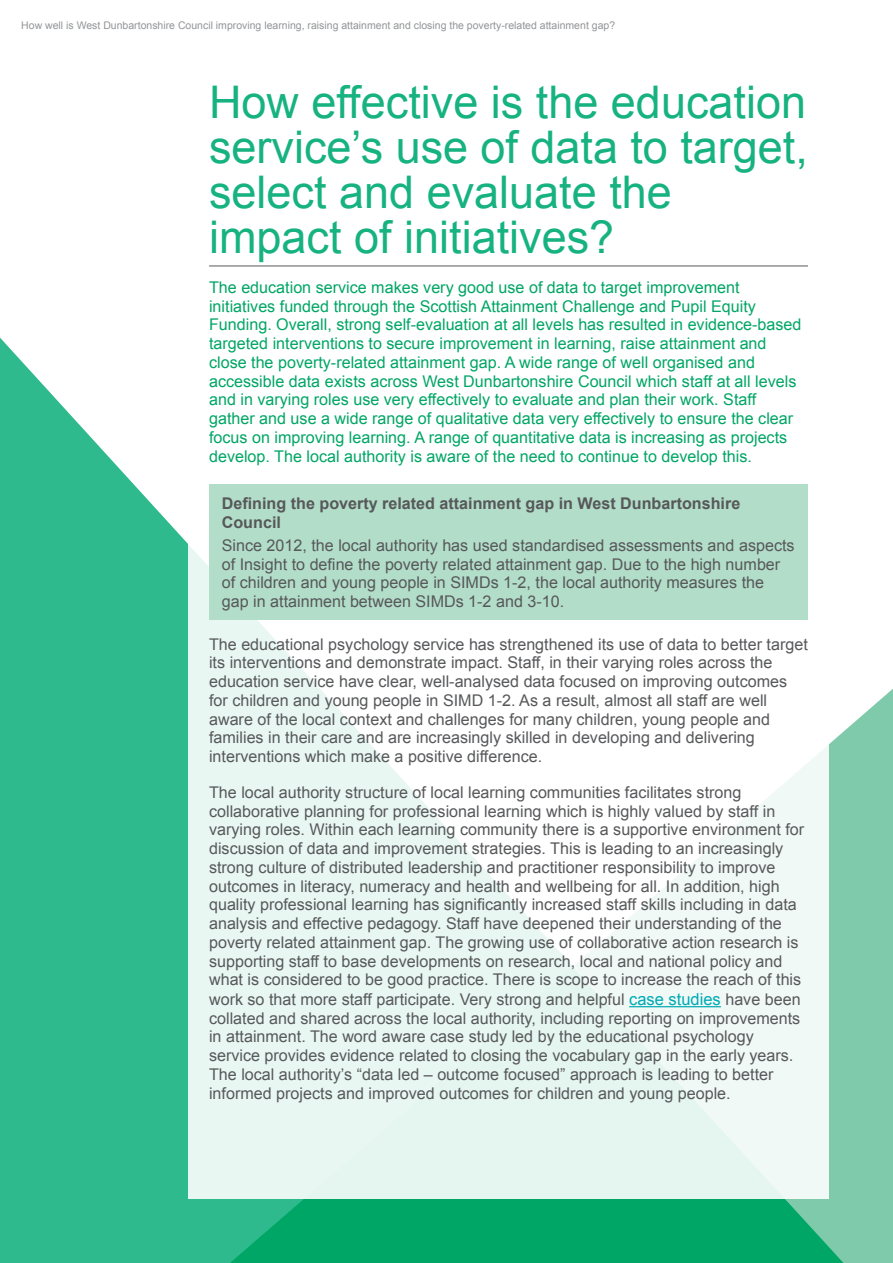
<style>
.page{position:relative;width:893px;height:1263px;background:#fff}
.page>*{position:absolute;margin:0;border:0;box-sizing:border-box;transform-origin:0 0}
.heading{font:45px/45px "Arial";color:#16b280}
.t1{font:16.2px/18.8px "Arial";color:#57585a}
.t2{font:16.2px/18.8px "Arial";color:#00a665}
.t3{font:700 16.2px/18.8px "Arial";color:#57585a}
.t4{font:10.5px "Arial";color:#939598}
.s1{font-size:16.5px;color:#00aab5}
.s2{font-family:"Calibri"}
</style>
<div class="page">
<div style="left:828px;top:689px;width:65px;height:574px;background:#7ecaaa"></div>
<svg style="left:0;top:338px;width:230px;height:925px;background:#45c199"></svg>
<svg style="left:230px;top:966px;width:614px;height:297px;background:#14ac71"></svg>
<div style="left:188px;top:64px;width:640px;height:1135px;background:linear-gradient(to bottom,#fff,#e9f7f2)"></div>
<hr style="left:209px;top:266px;width:599px;height:1px;background:#57585a">
<hr style="left:629px;top:1006px;width:92px;height:1px;background:#00aab5">
<div style="left:209px;top:485px;width:599px;height:135px;background:#b2ddc9"></div>
<p class="t4" style="left:21px;top:18px;width:595px">How well is West Dunbartonshire Council improving learning, raising attainment and closing the poverty-related attainment gap?</p>
<p class="heading" style="left:209px;top:80px;width:600px">How effective is the education service’s use of data to target, select and evaluate the impact of initiatives?</p>
<p class="t2" style="left:209px;top:278px;width:594px">The education service makes very good use of data to target improvement initiatives funded through the Scottish Attainment Challenge and Pupil Equity Funding. Overall, strong self-evaluation at all levels has resulted in evidence‑based targeted interventions to secure improvement in learning, raise attainment and close the poverty-related attainment gap. A wide range of well organised and accessible data exists across West Dunbartonshire Council which staff at all levels and in varying roles use very effectively to evaluate and plan their work. Staff gather and use a wide range of qualitative data very effectively to ensure the clear focus on improving learning. A range of quantitative data is increasing as projects develop. The local authority is aware of the need to continue to develop this.</p>
<p class="t3" style="left:222px;top:494px;width:520px">Defining the poverty related attainment gap in West Dunbartonshire<br>Council</p>
<p class="t1" style="left:222px;top:536px;width:574px">Since 2012, the local authority has used standardised assessments and aspects of Insight to define the poverty related attainment gap. Due to the high number of children and young people in SIMDs 1-2, the local authority measures the gap in attainment between SIMDs 1-2 and 3-10.</p>
<p class="t1" style="left:209px;top:635px;width:600px">The educational psychology service has strengthened its use of data to better target its interventions and demonstrate impact. Staff, in their varying roles across the education service have clear, well-analysed data focused on improving outcomes for children and young people in SIMD 1-2. As a result, almost all staff are well aware of the local context and challenges for many children, young people and families in their care and are increasingly skilled in developing and delivering interventions which make a positive difference.</p>
<p class="t1" style="left:209px;top:783px;width:597px">The local authority structure of local learning communities facilitates strong collaborative planning for professional learning which is highly valued by staff in varying roles. Within each learning community there is a supportive environment for discussion of data and improvement strategies. This is leading to an increasingly strong culture of distributed leadership and practitioner responsibility to improve outcomes in literacy, numeracy and health and wellbeing for all. In addition, high quality professional learning has significantly increased staff skills including in data analysis and effective pedagogy. Staff have deepened their understanding of the poverty related attainment gap. The growing use of collaborative action research is supporting staff to base developments on research, local and national policy and what is considered to be good practice. There is scope to increase the reach of this work so that more staff participate. Very strong and helpful <span class="s1">case studies</span> have been collated and shared across the local authority, including reporting on improvements in attainment. The word aware case study led by the educational psychology service provides evidence related to closing the vocabulary gap in the early years<span class="s2">.<br></span>The local authority’s “data led – outcome focused” approach is leading to better informed projects and improved outcomes for children and young people.</p>
</div>
